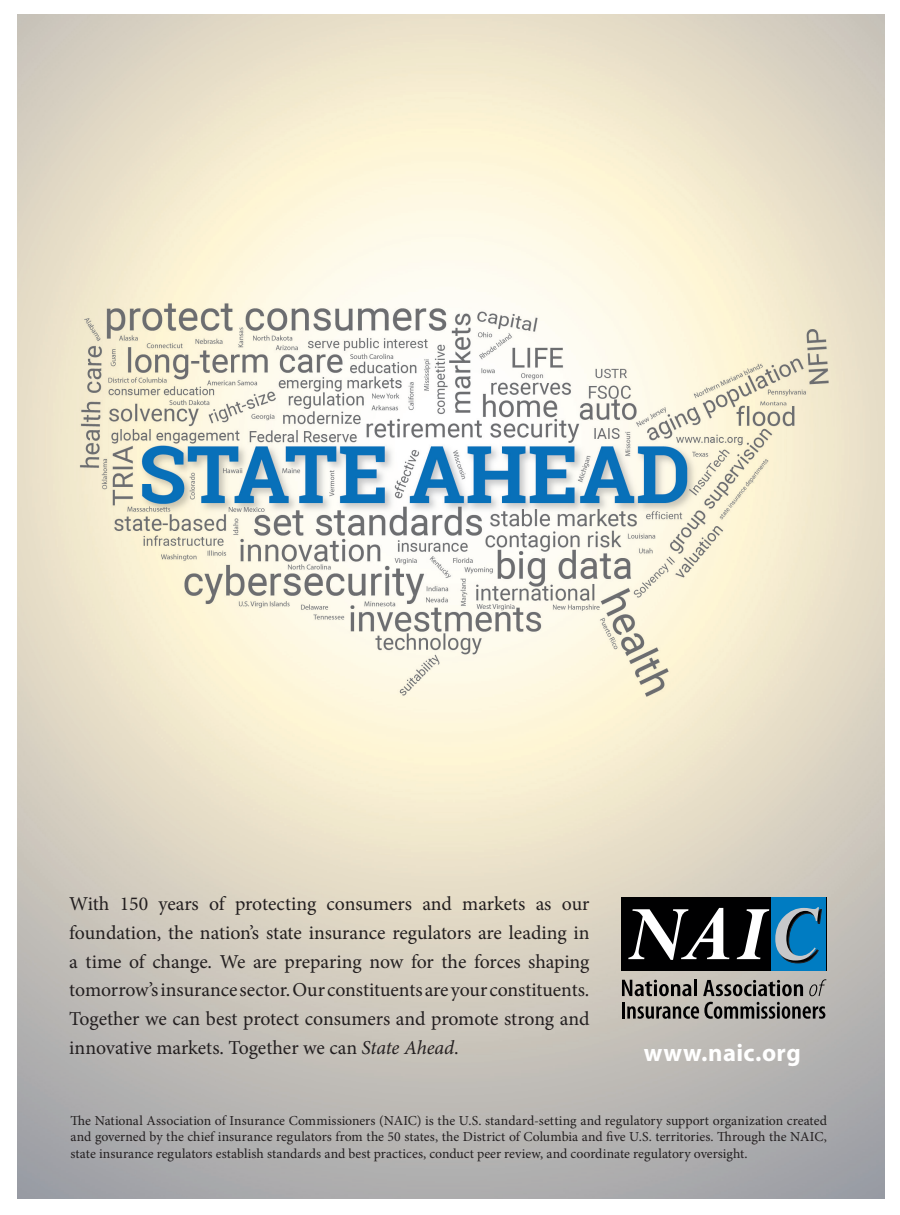
<style>
.page{position:relative;width:900px;height:1215px;background:#fff}
.page>*{position:absolute;margin:0;border:0;box-sizing:border-box;transform-origin:0 0}
.t1{font:700 24.62px "Myriad Pro";letter-spacing:.015em;color:#fff}
.t2{font:19.75px/28.8px "Minion Pro";letter-spacing:-.005em;color:#231f20;text-align:justify}
.t3{font:13.75px/16.5px "Minion Pro";color:#231f20;text-align:justify}
.s1{font-style:italic}
</style>
<div class="page">
<img style="left:18px;top:15px;width:867px;height:1184px">
<svg style="left:622px;top:980px;width:69px;height:16px"></svg>
<hr style="left:694px;top:979px;width:3px;height:17px;background:#000001">
<svg style="left:703px;top:980px;width:100px;height:16px;background:#75736f"></svg>
<svg style="left:809px;top:979px;width:17px;height:17px"></svg>
<hr style="left:622px;top:1002px;width:3px;height:17px;background:#000001">
<svg style="left:627px;top:1002px;width:198px;height:17px;background:#7a7774"></svg>
<div style="left:621px;top:897px;width:205px;height:73px;background:#000001"></div>
<div style="left:771px;top:897px;width:55px;height:73px;background:#007cc2"></div>
<svg style="left:628px;top:908px;width:101px;height:52px"></svg>
<svg style="left:737px;top:909px;width:32px;height:50px"></svg>
<svg style="left:775px;top:907px;width:47px;height:56px"></svg>
<p class="t2" style="left:69px;top:889px;width:522px">With 150 years of protecting consumers and markets as our foundation, the nation’s state insurance regulators are leading in a time of change. We are preparing now for the forces shaping tomorrow’s insurance sector. Our constituents are your constituents.<br>Together we can best protect consumers and promote strong and innovative markets. Together we can <span class="s1">State Ahead</span>.</p>
<p class="t1" style="left:644px;top:1037px;width:158px">www.naic.org</p>
<p class="t3" style="left:71px;top:1112px;width:758px">The National Association of Insurance Commissioners (NAIC) is the U.S. standard-setting and regulatory support organization created and governed by the chief insurance regulators from the 50 states, the District of Columbia and five U.S. territories. Through the NAIC, state insurance regulators establish standards and best practices, conduct peer review, and coordinate regulatory oversight.</p>
</div>
